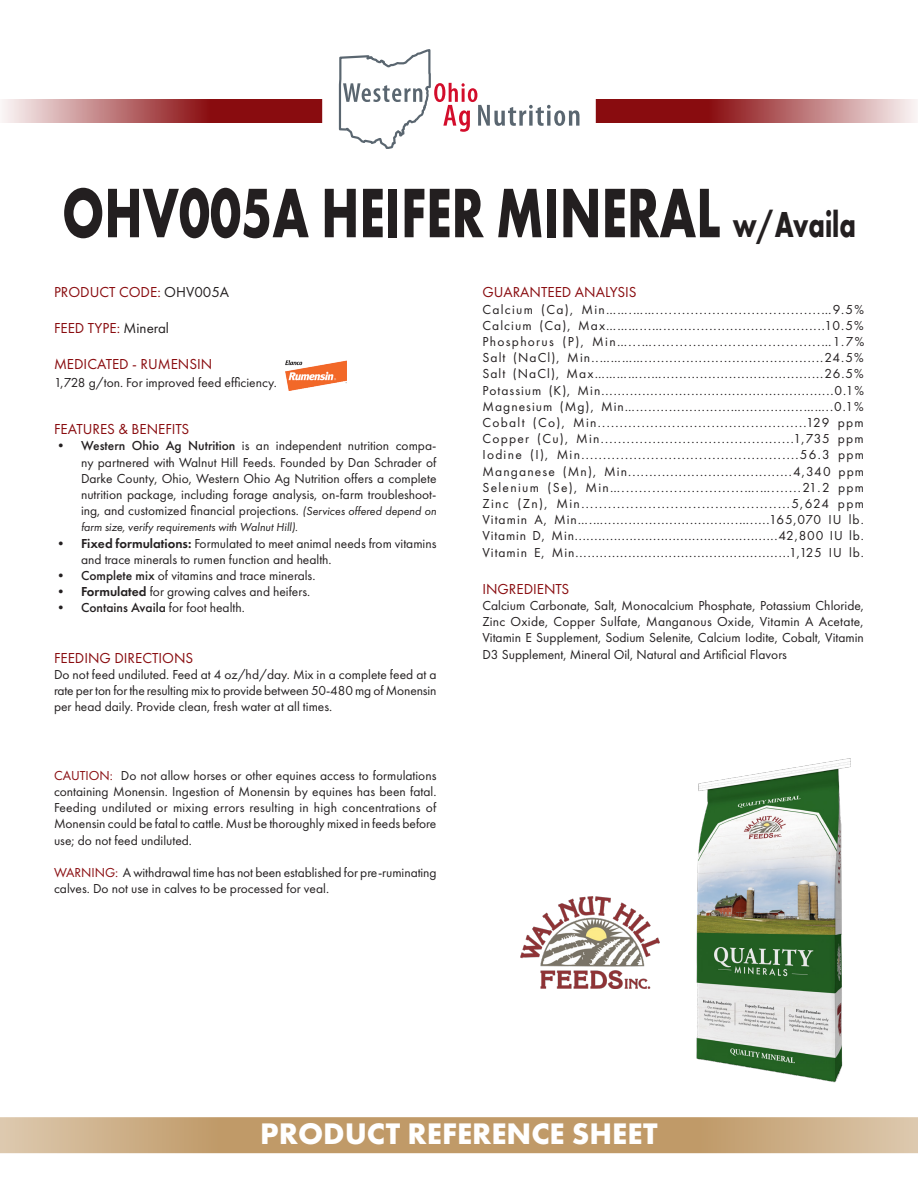
<style>
.page{position:relative;width:918px;height:1188px;background:#fff}
.page>*{position:absolute;margin:0;border:0;box-sizing:border-box;transform-origin:0 0}
.t1{font:700 72.6px "Futura PT";color:#231f20;scale:.71 1}
.t2{font:700 30.9px "Futura PT";color:#fff}
.t3{font:15px "Futura PT";color:#890c0f}
.t4{font:13.5px/16.2px "Futura PT";color:#231f20;text-align:justify}
.t5{font:13.5px "Futura PT";letter-spacing:.075em;color:#231f20}
.t6{font:13.5px "Futura PT";letter-spacing:.095em;color:#231f20}
.t7{font:13.5px "Futura PT";letter-spacing:.08em;color:#231f20}
.t8{font:13.5px "Futura PT";letter-spacing:.06em;color:#231f20}
.t9{font:13.5px "Futura PT";letter-spacing:.09em;color:#231f20}
.t10{font:13.5px "Futura PT";letter-spacing:.105em;color:#231f20}
.t11{font:13.5px "Futura PT";letter-spacing:.1em;color:#231f20}
.t12{font:13.5px "Futura PT";letter-spacing:.085em;color:#231f20}
.t13{font:500 13.5px "Futura PT";color:#231f20}
.t14{font:italic 12px "Futura PT";color:#231f20}
.s1{font-size:37.5px}
.s2{color:#231f20}
.s3{font-weight:500}
.s4{font-style:italic;font-size:12px}
.s5{font-weight:600}
.s6{font-weight:400}
.s7{color:#890c0f}
</style>
<div class="page">
<svg style="left:2px;top:99px;width:320px;height:24px;background:#ad585a"></svg>
<svg style="left:596px;top:99px;width:321px;height:24px;background:#ad5759"></svg>
<svg style="left:0;top:1117px;width:459px;height:36px;background:#c7a579"></svg>
<svg style="left:459px;top:1117px;width:459px;height:36px;background:#c7a579"></svg>
<svg style="left:339px;top:49px;width:240px;height:100px"></svg>
<img style="left:520px;top:896px;width:140px;height:93px">
<img style="left:285px;top:360px;width:62px;height:31px">
<img style="left:696px;top:758px;width:154px;height:325px">
<p class="t1" style="left:62px;top:166px;width:1120px">OHV005A HEIFER MINERAL <span class="s1">w/Availa</span></p>
<p class="t3" style="left:54px;top:283px;width:177px">PRODUCT CODE: <span class="s2">OHV005A</span></p>
<p class="t3" style="left:54px;top:319px;width:117px">FEED TYPE: <span class="s2">Mineral</span></p>
<p class="t3" style="left:54px;top:355px;width:160px">MEDICATED - RUMENSIN</p>
<p class="t4" style="left:54px;top:375px;width:224px">1,728 g/ton. For improved feed efficiency.</p>
<p class="t3" style="left:54px;top:420px;width:137px">FEATURES &amp; BENEFITS</p>
<p class="t4" style="left:81px;top:438px;width:357px;text-indent:-27px"><span class="s3">• Western Ohio Ag Nutrition</span> is an independent nutrition compa&shy;ny partnered with Walnut Hill Feeds. Founded by Dan Schrader of Darke County, Ohio, Western Ohio Ag Nutrition offers a complete nutrition package, including forage analysis, on-farm troubleshoot&shy;ing, and customized financial projections. <span class="s4">(Services offered depend on</span></p>
<p class="t14" style="left:81px;top:520px;width:218px">farm size, verify requirements with Walnut Hill).</p>
<p class="t4" style="left:81px;top:535px;width:357px;text-indent:-27px"><span class="s5">• Fixed formulations:</span> Formulated to meet animal needs from vitamins and trace minerals to rumen function and health.</p>
<p class="t4" style="left:54px;top:567px;width:263px"><span class="s3">• Complete mix</span> of vitamins and trace minerals.</p>
<p class="t4" style="left:54px;top:583px;width:258px"><span class="s5">• Formulated</span> for growing calves and heifers.</p>
<p class="t13" style="left:54px;top:600px;width:192px">• Contains Availa <span class="s6">for foot health.</span></p>
<p class="t3" style="left:54px;top:649px;width:141px">FEEDING DIRECTIONS</p>
<p class="t4" style="left:54px;top:666px;width:384px">Do not feed undiluted. Feed at 4 oz/hd/day. Mix in a complete feed at a rate per ton for the resulting mix to provide between 50-480 mg of Monensin per head daily. Provide clean, fresh water at all times.</p>
<p class="t4" style="left:54px;top:767px;width:384px"><span class="s7">CAUTION:</span> Do not allow horses or other equines access to formulations containing Monensin. Ingestion of Monensin by equines has been fatal.<br>Feeding undiluted or mixing errors resulting in high concentrations of Monensin could be fatal to cattle. Must be thoroughly mixed in feeds before use; do not feed undiluted.</p>
<p class="t4" style="left:54px;top:864px;width:384px"><span class="s7">WARNING:</span> A withdrawal time has not been established for pre-ruminating calves. Do not use in calves to be processed for veal.</p>
<p class="t3" style="left:482px;top:283px;width:156px">GUARANTEED ANALYSIS</p>
<p class="t6" style="left:482px;top:301px;width:383px">Calcium (Ca), Min…….……......................................…9.5%</p>
<p class="t7" style="left:482px;top:317px;width:383px">Calcium (Ca), Max………...….......................................10.5%</p>
<p class="t11" style="left:482px;top:333px;width:383px">Phosphorus (P), Min…...…......................................…1.7%</p>
<p class="t7" style="left:482px;top:350px;width:383px">Salt (NaCl), Min..…………...........................................24.5%</p>
<p class="t7" style="left:482px;top:366px;width:383px">Salt (NaCl), Max…………...….......................................26.5%</p>
<p class="t5" style="left:482px;top:382px;width:383px">Potassium (K), Min.........................................................0.1%</p>
<p class="t5" style="left:482px;top:398px;width:383px">Magnesium (Mg), Min….......................…...............……..0.1%</p>
<p class="t6" style="left:482px;top:414px;width:383px">Cobalt (Co), Min................................................129 ppm</p>
<p class="t9" style="left:482px;top:431px;width:383px">Copper (Cu), Min.............................................1,735 ppm</p>
<p class="t6" style="left:482px;top:447px;width:383px">Iodine (I), Min..................................................56.3 ppm</p>
<p class="t12" style="left:482px;top:463px;width:383px">Manganese (Mn), Min.......................................4,340 ppm</p>
<p class="t6" style="left:482px;top:479px;width:383px">Selenium (Se), Min…............................….….......21.2 ppm</p>
<p class="t10" style="left:482px;top:495px;width:383px">Zinc (Zn), Min...............................................5,624 ppm</p>
<p class="t5" style="left:482px;top:512px;width:383px">Vitamin A, Min….….................................….....165,070 IU lb.</p>
<p class="t8" style="left:482px;top:528px;width:383px">Vitamin D, Min....................................................42,800 IU lb.</p>
<p class="t5" style="left:482px;top:544px;width:383px">Vitamin E, Min.....................................................1,125 IU lb.</p>
<p class="t3" style="left:482px;top:580px;width:88px">INGREDIENTS</p>
<p class="t4" style="left:482px;top:597px;width:383px">Calcium Carbonate, Salt, Monocalcium Phosphate, Potassium Chloride, Zinc Oxide, Copper Sulfate, Manganous Oxide, Vitamin A Acetate, Vitamin E Supplement, Sodium Selenite, Calcium Iodite, Cobalt, Vitamin D3 Supplement, Mineral Oil, Natural and Artificial Flavors</p>
<h2 class="t2" style="left:260px;top:1113px;width:399px">PRODUCT REFERENCE SHEET</h2>
</div>
